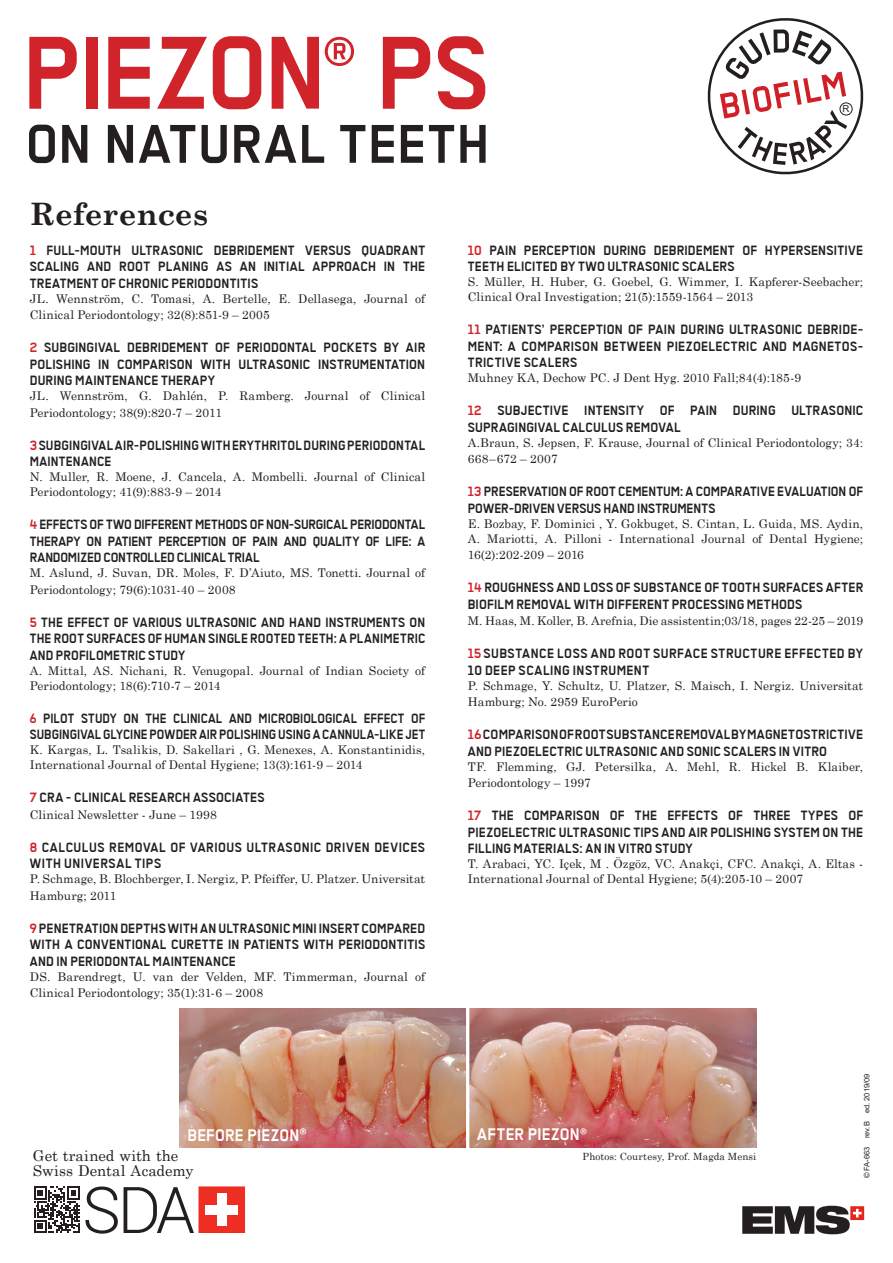
<style>
.page{position:relative;width:893px;height:1263px;background:#fff}
.page>*{position:absolute;margin:0;border:0;box-sizing:border-box;transform-origin:0 0}
._04_ZTitel_TB_35pt_4{font:700 116.1px "Transbold Neue Euro";letter-spacing:-.01em;color:#d1232a}
._04_ZTitel_TB_35pt_4-2{font:700 61.2px "Transbold Neue Euro";letter-spacing:.025em;color:#231f20}
.t1{font:700 30.9px "Century Schoolbook";color:#231f20}
._04_ZTitel_TB_12pt_1{font:700 18.75px "Transbold Neue Euro";letter-spacing:.015em;color:#fff}
.t2{font:700 15px/16.5px "Transbold Neue Euro";letter-spacing:.015em;color:#231f20;text-align:justify}
.t3{font:700 15px/16.5px "Transbold Neue Euro";letter-spacing:.015em;color:#231f20;scale:.96 1}
.t4{font:700 15px/16.5px "Transbold Neue Euro";letter-spacing:.035em;color:#231f20}
.t5{font:700 15px/16.5px "Transbold Neue Euro";letter-spacing:.04em;color:#231f20}
._05_lauftext_einzug{font:15px "Century Schoolbook";letter-spacing:.005em;color:#231f20}
.t6{font:12px/16.5px "Century Schoolbook";letter-spacing:.005em;color:#231f20}
.t7{font:9.9px "Century Schoolbook";letter-spacing:.015em;color:#231f20}
.t8{font:9.6px "Arial";color:#231f20}
.Copyright{font:7.5px "Arial";color:#231f20}
.s1{color:#d1232a}
</style>
<div class="page">
<svg style="left:708px;top:18px;width:155px;height:156px"></svg>
<div style="left:839px;top:102px;width:14px;height:13px;border:1px solid #231f20;border-radius:50%"></div>
<svg style="left:124px;top:1186px;width:121px;height:47px"></svg>
<div style="left:217px;top:1194px;width:9px;height:32px;background:#fff"></div>
<div style="left:206px;top:1205px;width:32px;height:9px;background:#fff"></div>
<img style="left:179px;top:1009px;width:577px;height:138px">
<hr style="left:466px;top:1004px;width:3px;height:259px;background:#fff">
<svg style="left:34px;top:1186px;width:84px;height:47px"></svg>
<svg style="left:742px;top:1206px;width:122px;height:28px"></svg>
<p class="_04_ZTitel_TB_35pt_4" style="left:23px;top:10px;width:468px">PIEZON<sup>®</sup> PS</p>
<p class="_04_ZTitel_TB_35pt_4-2" style="left:26px;top:111px;width:465px">ON NATURAL TEETH</p>
<p class="t1" style="left:30px;top:190px;width:180px">References</p>
<p class="t8" style="left:842px;top:102px;width:8px">R</p>
<p class="t2" style="left:30px;top:242px;width:397px"><span class="s1">1</span> FULL-MOUTH ULTRASONIC DEBRIDEMENT VERSUS QUADRANT SCALING AND ROOT PLANING AS AN INITIAL APPROACH IN THE TREATMENT OF CHRONIC PERIODONTITIS</p>
<p class="t6" style="left:30px;top:289px;width:397px">JL. Wennström, C. Tomasi, A. Bertelle, E. Dellasega, Journal of<br>Clinical Periodontology; 32(8):851-9 – 2005</p>
<p class="t2" style="left:30px;top:339px;width:397px"><span class="s1">2</span> SUBGINGIVAL DEBRIDEMENT OF PERIODONTAL POCKETS BY AIR POLISHING IN COMPARISON WITH ULTRASONIC INSTRUMENTATION DURING MAINTENANCE THERAPY</p>
<p class="t6" style="left:30px;top:386px;width:397px">JL. Wennström, G. Dahlén, P. Ramberg. Journal of Clinical<br>Periodontology; 38(9):820-7 – 2011</p>
<p class="t2" style="left:30px;top:437px;width:397px"><span class="s1">3</span> SUBGINGIVAL AIR-POLISHING WITH ERYTHRITOL DURING PERIODONTAL<br>MAINTENANCE</p>
<p class="t6" style="left:30px;top:468px;width:397px;line-height:15px">N. Muller, R. Moene, J. Cancela, A. Mombelli. Journal of Clinical<br>Periodontology; 41(9):883-9 – 2014</p>
<p class="t2" style="left:30px;top:516px;width:397px"><span class="s1">4</span> EFFECTS OF TWO DIFFERENT METHODS OF NON-SURGICAL PERIODONTAL THERAPY ON PATIENT PERCEPTION OF PAIN AND QUALITY OF LIFE: A RANDOMIZED CONTROLLED CLINICAL TRIAL</p>
<p class="t6" style="left:30px;top:563px;width:397px">M. Aslund, J. Suvan, DR. Moles, F. D’Aiuto, MS. Tonetti. Journal of<br>Periodontology; 79(6):1031-40 – 2008</p>
<p class="t2" style="left:30px;top:614px;width:397px"><span class="s1">5</span> THE EFFECT OF VARIOUS ULTRASONIC AND HAND INSTRUMENTS ON THE ROOT SURFACES OF HUMAN SINGLE ROOTED TEETH: A PLANIMETRIC AND PROFILOMETRIC STUDY</p>
<p class="t6" style="left:30px;top:662px;width:397px;line-height:15px">A. Mittal, AS. Nichani, R. Venugopal. Journal of Indian Society of<br>Periodontology; 18(6):710-7 – 2014</p>
<p class="t3" style="left:30px;top:710px;width:413px"><span class="s1">6</span> PILOT STUDY ON THE CLINICAL AND MICROBIOLOGICAL EFFECT OF<br>SUBGINGIVAL GLYCINE POWDER AIR POLISHING USING A CANNULA-LIKE JET</p>
<p class="t6" style="left:30px;top:741px;width:397px;line-height:15px">K. Kargas, L. Tsalikis, D. Sakellari , G. Menexes, A. Konstantinidis,<br>International Journal of Dental Hygiene; 13(3):161-9 – 2014</p>
<p class="t2" style="left:30px;top:789px;width:236px"><span class="s1">7</span> CRA - CLINICAL RESEARCH ASSOCIATES</p>
<p class="t6" style="left:30px;top:805px;width:188px">Clinical Newsletter - June – 1998</p>
<p class="t5" style="left:30px;top:839px;width:397px"><span class="s1">8</span> CALCULUS REMOVAL OF VARIOUS ULTRASONIC DRIVEN DEVICES<br>WITH UNIVERSAL TIPS</p>
<p class="t6" style="left:30px;top:869px;width:397px">P. Schmage, B. Blochberger, I. Nergiz, P. Pfeiffer, U. Platzer. Universitat<br>Hamburg; 2011</p>
<p class="t2" style="left:30px;top:920px;width:397px"><span class="s1">9</span> PENETRATION DEPTHS WITH AN ULTRASONIC MINI INSERT COMPARED WITH A CONVENTIONAL CURETTE IN PATIENTS WITH PERIODONTITIS AND IN PERIODONTAL MAINTENANCE</p>
<p class="t6" style="left:30px;top:967px;width:397px">DS. Barendregt, U. van der Velden, MF. Timmerman, Journal of<br>Clinical Periodontology; 35(1):31-6 – 2008</p>
<p class="t2" style="left:468px;top:242px;width:397px"><span class="s1">10</span> PAIN PERCEPTION DURING DEBRIDEMENT OF HYPERSENSITIVE<br>TEETH ELICITED BY TWO ULTRASONIC SCALERS</p>
<p class="t6" style="left:468px;top:273px;width:397px;line-height:15px">S. Müller, H. Huber, G. Goebel, G. Wimmer, I. Kapferer-Seebacher;<br>Clinical Oral Investigation; 21(5):1559-1564 – 2013</p>
<p class="t2" style="left:468px;top:321px;width:397px"><span class="s1">11</span> PATIENTS’ PERCEPTION OF PAIN DURING ULTRASONIC DEBRIDE-MENT: A COMPARISON BETWEEN PIEZOELECTRIC AND MAGNETOS-TRICTIVE SCALERS</p>
<p class="t6" style="left:468px;top:368px;width:335px">Muhney KA, Dechow PC. J Dent Hyg. 2010 Fall;84(4):185-9</p>
<p class="t2" style="left:468px;top:402px;width:397px"><span class="s1">12</span> SUBJECTIVE INTENSITY OF PAIN DURING ULTRASONIC<br>SUPRAGINGIVAL CALCULUS REMOVAL</p>
<p class="t6" style="left:468px;top:433px;width:397px">A.Braun, S. Jepsen, F. Krause, Journal of Clinical Periodontology; 34:<br>668–672 – 2007</p>
<p class="t2" style="left:468px;top:483px;width:397px"><span class="s1">13</span> PRESERVATION OF ROOT CEMENTUM: A COMPARATIVE EVALUATION OF<br>POWER-DRIVEN VERSUS HAND INSTRUMENTS</p>
<p class="t6" style="left:468px;top:515px;width:397px;line-height:15px">E. Bozbay, F. Dominici , Y. Gokbuget, S. Cintan, L. Guida, MS. Aydin,<br>A. Mariotti, A. Pilloni - International Journal of Dental Hygiene;</p>
<p class="t6" style="left:468px;top:545px;width:118px">16(2):202-209 – 2016</p>
<p class="t2" style="left:468px;top:579px;width:397px"><span class="s1">14</span> ROUGHNESS AND LOSS OF SUBSTANCE OF TOOTH SURFACES AFTER<br>BIOFILM REMOVAL WITH DIFFERENT PROCESSING METHODS</p>
<p class="t6" style="left:468px;top:611px;width:397px">M. Haas, M. Koller, B. Arefnia, Die assistentin;03/18, pages 22-25 – 2019</p>
<p class="t4" style="left:468px;top:645px;width:397px"><span class="s1">15</span> SUBSTANCE LOSS AND ROOT SURFACE STRUCTURE EFFECTED BY<br>10 DEEP SCALING INSTRUMENT</p>
<p class="t6" style="left:468px;top:676px;width:397px">P. Schmage, Y. Schultz, U. Platzer, S. Maisch, I. Nergiz. Universitat<br>Hamburg; No. 2959 EuroPerio</p>
<p class="t2" style="left:468px;top:726px;width:397px"><span class="s1">16</span> COMPARISON OF ROOT SUBSTANCE REMOVAL BY MAGNETOSTRICTIVE<br>AND PIEZOELECTRIC ULTRASONIC AND SONIC SCALERS IN VITRO</p>
<p class="t6" style="left:468px;top:757px;width:397px">TF. Flemming, GJ. Petersilka, A. Mehl, R. Hickel B. Klaiber,<br>Periodontology – 1997</p>
<p class="t2" style="left:468px;top:807px;width:397px"><span class="s1">17</span> THE COMPARISON OF THE EFFECTS OF THREE TYPES OF PIEZOELECTRIC ULTRASONIC TIPS AND AIR POLISHING SYSTEM ON THE FILLING MATERIALS: AN IN VITRO STUDY</p>
<p class="t6" style="left:468px;top:855px;width:397px;line-height:15px">T. Arabaci, YC. Içek, M . Özgöz, VC. Anakçi, CFC. Anakçi, A. Eltas -<br>International Journal of Dental Hygiene; 5(4):205-10 – 2007</p>
<p class="_04_ZTitel_TB_12pt_1" style="left:187px;top:1125px;width:120px">BEFORE PIEZON<sup>®</sup></p>
<p class="_04_ZTitel_TB_12pt_1" style="left:477px;top:1124px;width:111px">AFTER PIEZON<sup>®</sup></p>
<p class="_05_lauftext_einzug" style="left:33px;top:1143px;width:147px">Get trained with the</p>
<p class="_05_lauftext_einzug" style="left:33px;top:1158px;width:162px">Swiss Dental Academy</p>
<p class="t7" style="left:583px;top:1148px;width:175px">Photos: Courtesy, Prof. Magda Mensi</p>
<p class="Copyright" style="left:862px;top:1178px;width:106px;rotate:-90deg">© FA-663 rev.B ed. 2019/09</p>
</div>
